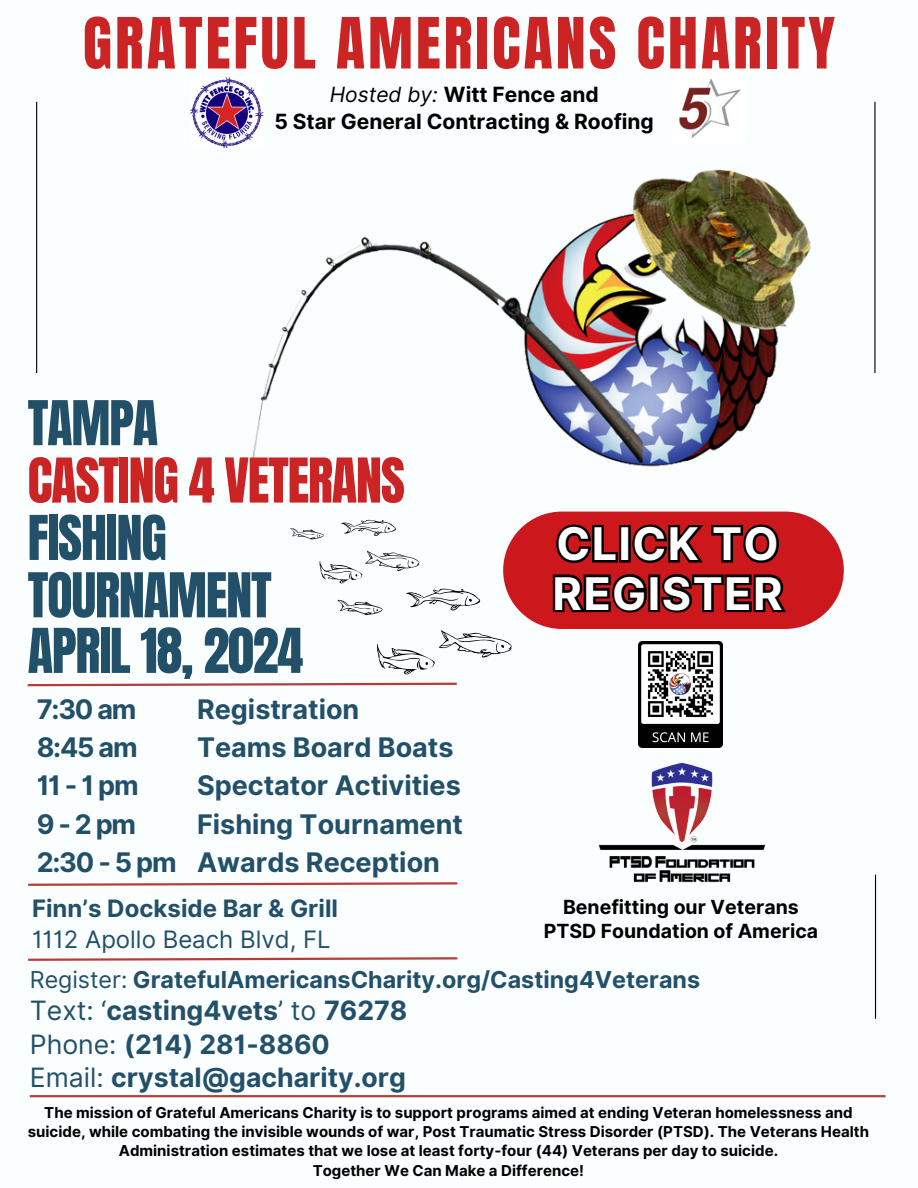
<style>
.page{position:relative;width:918px;height:1188px;background:#fbfeff}
.page>*{position:absolute;margin:0;border:0;box-sizing:border-box;transform-origin:0 0}
.t1{font:60px "Anton";letter-spacing:.05em;color:#ca2424}
.t2{font:52.5px/57.3px "Anton";letter-spacing:-.025em;color:#225069}
.t3{font:700 45px/49.5px "Inter";letter-spacing:.03em;color:#fff}
.t4{font:700 27px/38.2px "Inter";color:#225069}
.t5{font:700 27px/38.2px "Inter";letter-spacing:-.045em;color:#225069}
.t6{font:700 26.55px/33.6px "Inter";color:#225069}
.t7{font:700 24px/30.3px "Inter";color:#225069}
.t8{font:700 23.25px "Inter";color:#225069}
.t9{font:700 21px "Inter";color:#000}
.t10{font:700 19.5px/24.8px "Inter";color:#000;text-align:center}
.t11{font:700 15px/19.2px "Inter";color:#000;text-align:center}
.s1{font-weight:400;font-style:italic}
.s2{color:#ca2424}
.s3{font-weight:400}
</style>
<div class="page">
<img style="left:251px;top:169px;width:560px;height:298px">
<svg style="left:28px;top:957px;width:430px;height:4px"></svg>
<img style="left:598px;top:762px;width:168px;height:121px">
<hr style="left:30px;top:1095px;width:856px;height:2px;background:#b43f3a">
<svg style="left:28px;top:882px;width:430px;height:4px"></svg>
<svg style="left:27px;top:682px;width:430px;height:5px"></svg>
<img style="left:190px;top:77px;width:73px;height:71px">
<img style="left:679px;top:78px;width:62px;height:61px">
<svg style="left:290px;top:519px;width:224px;height:156px"></svg>
<div style="left:503px;top:512px;width:341px;height:117px;background:#cc171d;border-radius:59px"></div>
<img style="left:639px;top:642px;width:84px;height:106px">
<hr style="left:36px;top:102px;width:1px;height:271px;background:#000">
<hr style="left:875px;top:875px;width:1px;height:144px;background:#000">
<svg style="left:552px;top:524px;width:234px;height:89px"></svg>
<hr style="left:874px;top:102px;width:2px;height:271px;background:#000">
<p class="t1" style="left:83px;top:0;width:754px">GRATEFUL AMERICANS CHARITY</p>
<h5 class="t9" style="left:330px;top:82px;width:271px"><span class="s1">Hosted by:</span> Witt Fence and</h5>
<h6 class="t9" style="left:275px;top:109px;width:381px">5 Star General Contracting &amp; Roofing</h6>
<p class="t2" style="left:28px;top:395px;width:379px">TAMPA<br><span class="s2">CASTING 4 VETERANS<br></span>FISHING<br>TOURNAMENT</p>
<p class="t2" style="left:28px;top:623px;width:277px">APRIL 18, 2024</p>
<h5 class="t5" style="left:37px;top:690px;width:141px">7:30 am<br>8:45 am<br>11-1pm<br>9-2pm<br>2:30 - 5 pm</h5>
<p class="t4" style="left:197px;top:690px;width:267px">Registration<br>Teams Board Boats<br>Spectator Activities<br>Fishing Tournament<br>Awards Reception</p>
<h5 class="t3" style="left:552px;top:519px;width:232px">CLICK TO<br>REGISTER</h5>
<p class="t7" style="left:32px;top:894px;width:308px">Finn’s Dockside Bar &amp; Grill<br><span class="s3">1112 Apollo Beach Blvd, FL</span></p>
<h4 class="t10" style="left:544px;top:894px;width:276px">Benefitting our Veterans<br>PTSD Foundation of America</h4>
<h3 class="t8" style="left:30px;top:966px;width:672px"><span class="s3">Register:</span> GratefulAmericansCharity.org/Casting4Veterans</h3>
<p class="t6" style="left:30px;top:994px;width:379px"><span class="s3">Text: ‘</span>casting4vets<span class="s3">’ to</span> 76278<br><span class="s3">Phone:</span> (214) 281-8860</p>
<h2 class="t6" style="left:30px;top:1061px;width:378px"><span class="s3">Email:</span> crystal@gacharity.org</h2>
<h4 class="t11" style="left:28px;top:1103px;width:843px">The mission of Grateful Americans Charity is to support programs aimed at ending Veteran homelessness and suicide, while combating the invisible wounds of war, Post Traumatic Stress Disorder (PTSD). The Veterans Health<br>Administration estimates that we lose at least forty-four (44) Veterans per day to suicide.</h4>
<p class="t11" style="left:313px;top:1161px;width:273px">Together We Can Make a Difference!</p>
</div>
